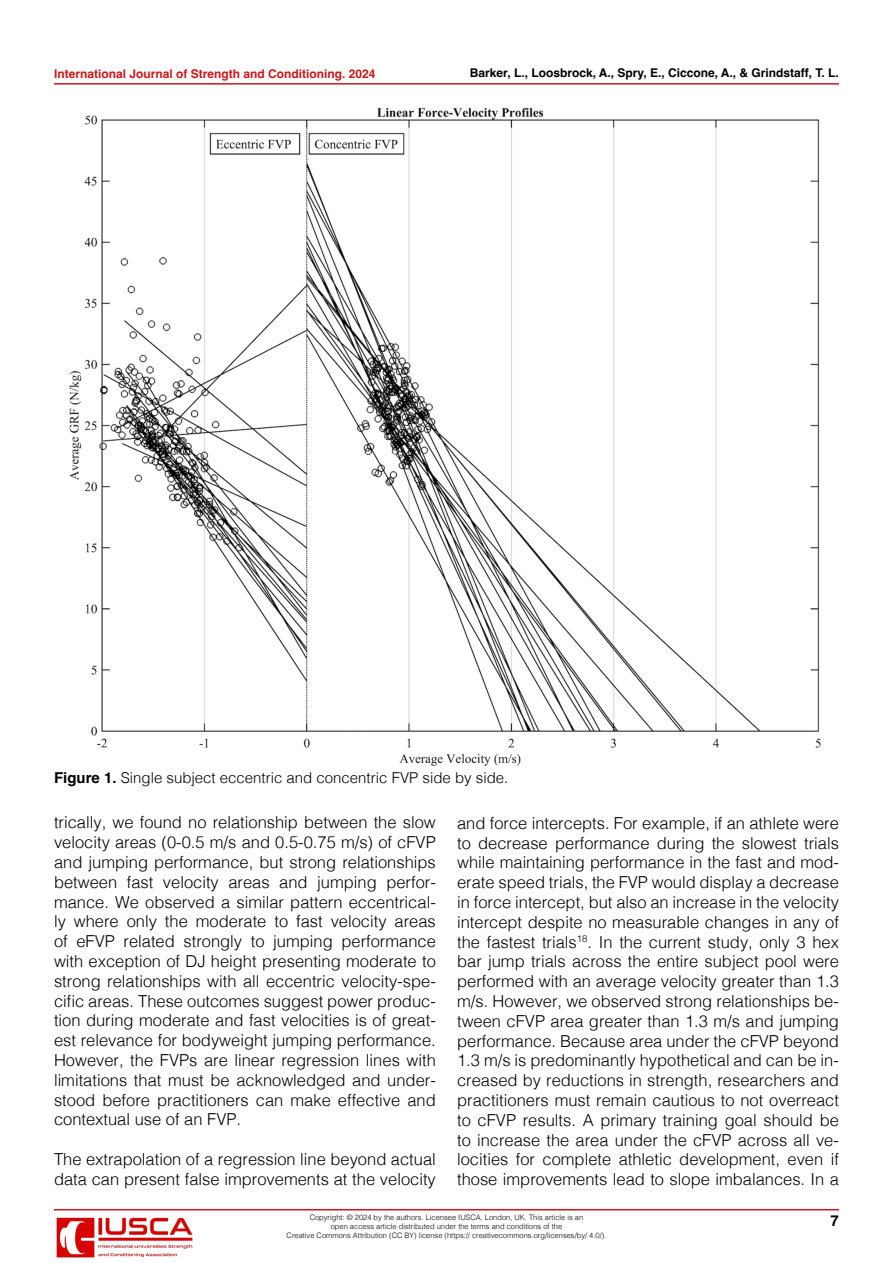
<style>
.page{position:relative;width:893px;height:1263px;background:#fff}
.page>*{position:absolute;margin:0;border:0;box-sizing:border-box;transform-origin:0 0}
.t1{font:300 16.5px/19.8px "Helvetica";color:#000;text-align:justify}
.t2{font:300 15px "Helvetica";color:#000}
.t3{font:700 15px "Helvetica";color:#000}
.t4{font:700 12px "Helvetica";color:#000}
.t5{font:700 12px "Helvetica";color:#cd1719}
.t6{font:300 7.5px/9px "Helvetica";color:#000;text-align:center}
.s1{font-weight:700}
</style>
<div class="page">
<hr style="left:54px;top:1209px;width:785px;height:1px;background:#cd1719">
<img style="left:56px;top:1217px;width:137px;height:41px">
<hr style="left:54px;top:83px;width:785px;height:2px;background:#cd1719">
<img style="left:69px;top:107px;width:752px;height:659px">
<p class="t5" style="left:54px;top:66px;width:323px">International Journal of Strength and Conditioning. 2024</p>
<p class="t4" style="left:470px;top:65px;width:370px">Barker, L., Loosbrock, A., Spry, E., Ciccone, A., &amp; Grindstaff, T. L.</p>
<p class="t2" style="left:54px;top:764px;width:456px"><span class="s1">Figure 1.</span> Single subject eccentric and concentric FVP side by side.</p>
<p class="t1" style="left:54px;top:811px;width:383px">trically, we found no relationship between the slow velocity areas (0-0.5 m/s and 0.5-0.75 m/s) of cFVP and jumping performance, but strong relationships between fast velocity areas and jumping perfor&shy;mance. We observed a similar pattern eccentrical&shy;ly where only the moderate to fast velocity areas of eFVP related strongly to jumping performance with exception of DJ height presenting moderate to strong relationships with all eccentric velocity-spe&shy;cific areas. These outcomes suggest power produc&shy;tion during moderate and fast velocities is of great&shy;est relevance for bodyweight jumping performance.<br>However, the FVPs are linear regression lines with limitations that must be acknowledged and under&shy;stood before practitioners can make effective and contextual use of an FVP.</p>
<p class="t1" style="left:54px;top:1148px;width:383px">The extrapolation of a regression line beyond actual data can present false improvements at the velocity</p>
<p class="t1" style="left:457px;top:812px;width:383px">and force intercepts. For example, if an athlete were to decrease performance during the slowest trials while maintaining performance in the fast and mod&shy;erate speed trials, the FVP would display a decrease in force intercept, but also an increase in the velocity intercept despite no measurable changes in any of the fastest trials<sup>18</sup>. In the current study, only 3 hex bar jump trials across the entire subject pool were performed with an average velocity greater than 1.3 m/s. However, we observed strong relationships be&shy;tween cFVP area greater than 1.3 m/s and jumping performance. Because area under the cFVP beyond 1.3 m/s is predominantly hypothetical and can be in&shy;creased by reductions in strength, researchers and practitioners must remain cautious to not overreact to cFVP results. A primary training goal should be to increase the area under the cFVP across all ve&shy;locities for complete athletic development, even if those improvements lead to slope imbalances. In a</p>
<p class="t6" style="left:287px;top:1213px;width:321px">Copyright: © 2024 by the authors. Licensee IUSCA, London, UK. This article is an<br>open access article distributed under the terms and conditions of the<br>Creative Commons Attribution (CC BY) license (https:// creativecommons.org/licenses/by/ 4.0/).</p>
<p class="t3" style="left:831px;top:1212px;width:10px">7</p>
</div>
